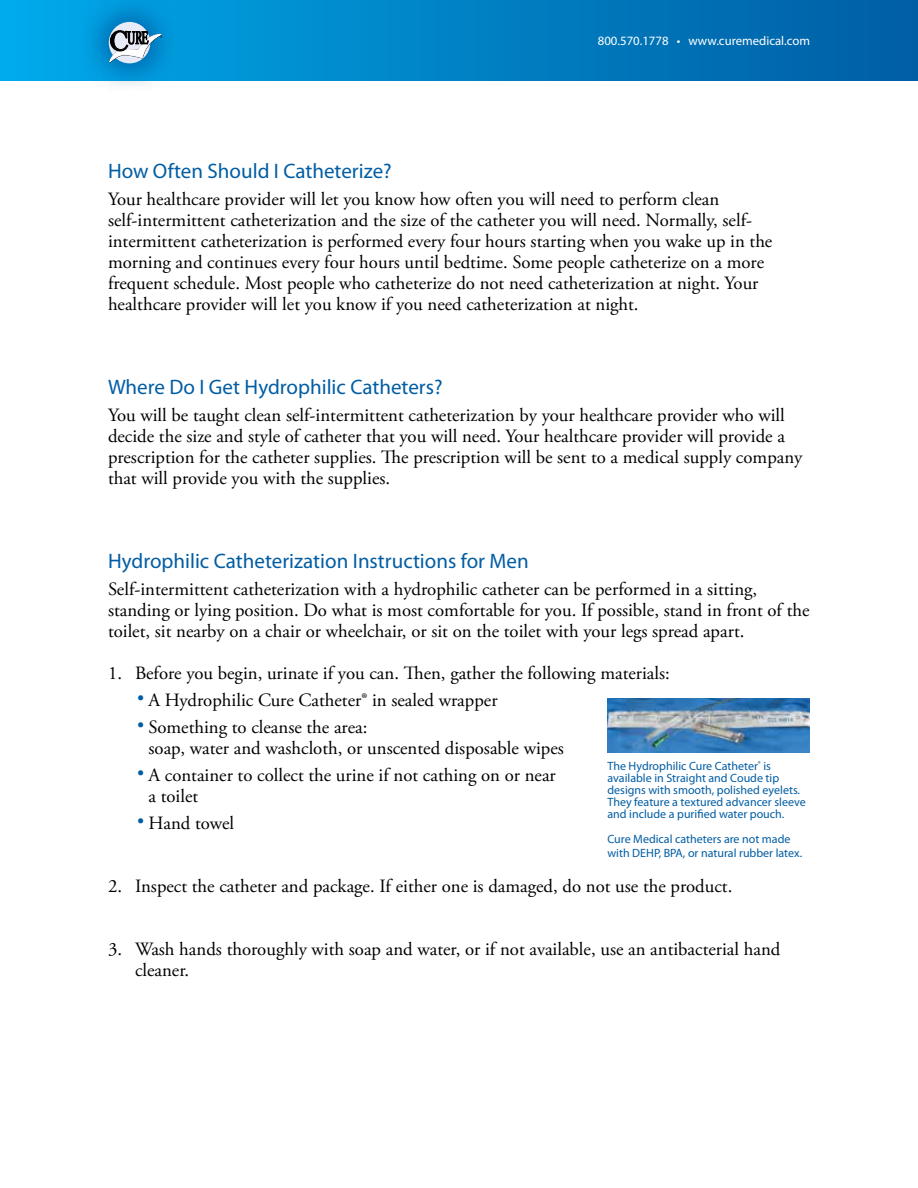
<style>
.page{position:relative;width:918px;height:1188px;background:#fff}
.page>*{position:absolute;margin:0;border:0;box-sizing:border-box;transform-origin:0 0}
.t1{font:45px "Adobe Garamond Pro";color:#005da4}
.t2{font:21px "Myriad Pro";color:#005da4}
.t3{font:18.75px/21px "Adobe Garamond Pro";color:#000}
.t4{font:12.75px "Myriad Pro";color:#fff}
.t5{font:12px/12px "Myriad Pro";color:#005da4}
</style>
<div class="page">
<svg style="left:0;top:0;width:918px;height:81px;background:#0080c3"></svg>
<svg style="left:81px;top:0;width:98px;height:85px;background:#0f9bd9"></svg>
<div style="left:109px;top:22px;width:41px;height:41px;background:#e6ebf7;border-radius:50%"></div>
<svg style="left:109px;top:25px;width:53px;height:38px"></svg>
<img style="left:608px;top:698px;width:202px;height:54px">
<p class="t4" style="left:598px;top:34px;width:214px">800.570.1778 • www.curemedical.com</p>
<p class="t2" style="left:108px;top:159px;width:285px">How Often Should I Catheterize?</p>
<p class="t3" style="left:108px;top:189px;width:666px">Your healthcare provider will let you know how often you will need to perform clean self-intermittent catheterization and the size of the catheter you will need. Normally, self&shy;intermittent catheterization is performed every four hours starting when you wake up in the morning and continues every four hours until bedtime. Some people catheterize on a more frequent schedule. Most people who catheterize do not need catheterization at night. Your healthcare provider will let you know if you need catheterization at night.</p>
<p class="t2" style="left:108px;top:375px;width:336px">Where Do I Get Hydrophilic Catheters?</p>
<p class="t3" style="left:108px;top:405px;width:696px">You will be taught clean self-intermittent catheterization by your healthcare provider who will decide the size and style of catheter that you will need. Your healthcare provider will provide a prescription for the catheter supplies. The prescription will be sent to a medical supply company that will provide you with the supplies.</p>
<p class="t2" style="left:108px;top:549px;width:422px">Hydrophilic Catheterization Instructions for Men</p>
<p class="t3" style="left:108px;top:579px;width:703px">Self-intermittent catheterization with a hydrophilic catheter can be performed in a sitting, standing or lying position. Do what is most comfortable for you. If possible, stand in front of the toilet, sit nearby on a chair or wheelchair, or sit on the toilet with your legs spread apart.</p>
<p class="t3" style="left:108px;top:663px;width:563px">1. Before you begin, urinate if you can. Then, gather the following materials:</p>
<h1 class="t1" style="left:135px;top:666px;width:13px">·</h1>
<p class="t3" style="left:148px;top:690px;width:351px">A Hydrophilic Cure Catheter® in sealed wrapper</p>
<h1 class="t1" style="left:135px;top:693px;width:13px">·</h1>
<p class="t3" style="left:148px;top:717px;width:417px">Something to cleanse the area:<br>soap, water and washcloth, or unscented disposable wipes</p>
<h1 class="t1" style="left:135px;top:741px;width:13px">·</h1>
<p class="t3" style="left:148px;top:765px;width:409px">A container to collect the urine if not cathing on or near a toilet</p>
<h1 class="t1" style="left:135px;top:789px;width:13px">·</h1>
<p class="t3" style="left:148px;top:813px;width:87px">Hand towel</p>
<p class="t5" style="left:608px;top:760px;width:200px">The Hydrophilic Cure Catheter<sup>®</sup> is available in Straight and Coude tip designs with smooth, polished eyelets.<br>They feature a textured advancer sleeve and include a purified water pouch.</p>
<p class="t5" style="left:608px;top:833px;width:196px;line-height:13.5px">Cure Medical catheters are not made with DEHP, BPA, or natural rubber latex.</p>
<p class="t3" style="left:108px;top:876px;width:626px">2. Inspect the catheter and package. If either one is damaged, do not use the product.</p>
<p class="t3" style="left:135px;top:939px;width:647px;text-indent:-27px">3. Wash hands thoroughly with soap and water, or if not available, use an antibacterial hand cleaner.</p>
</div>
